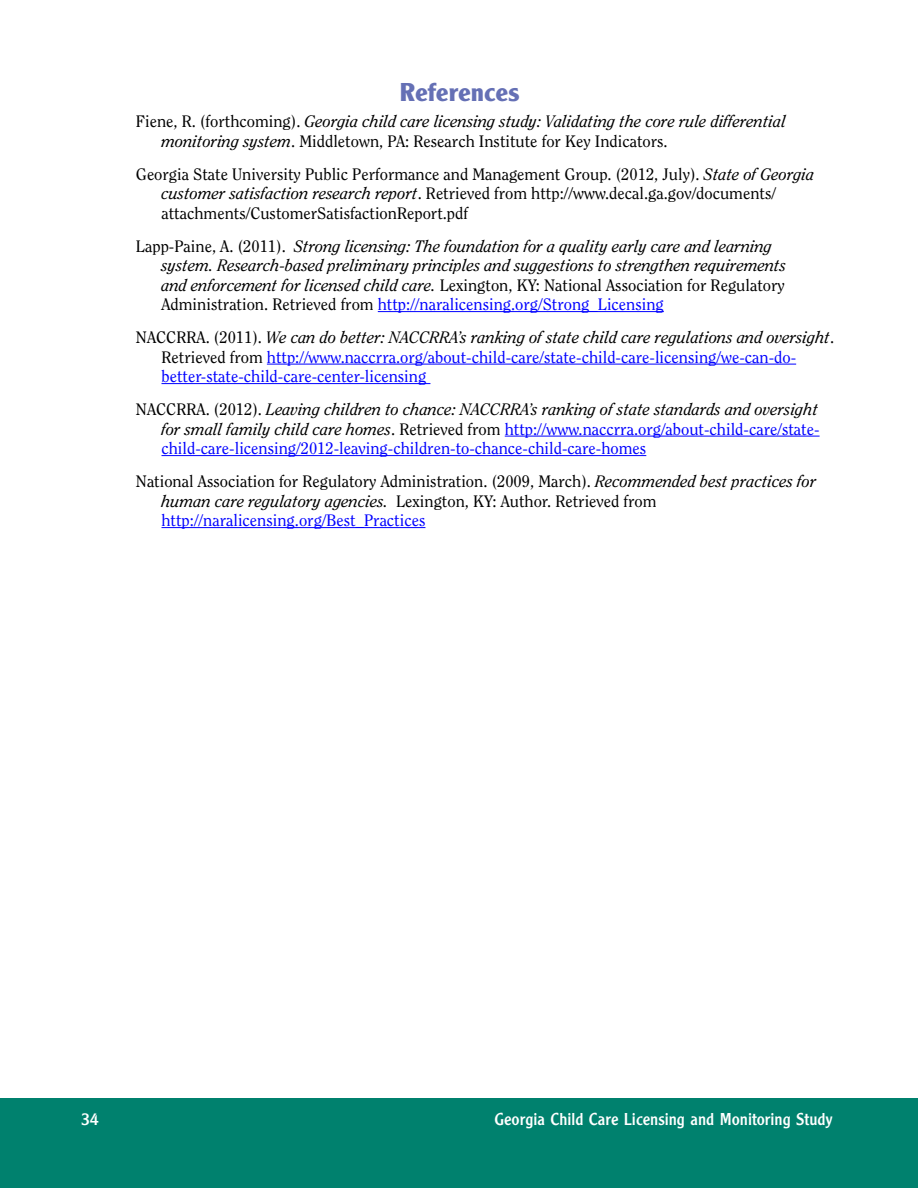
<style>
.page{position:relative;width:918px;height:1188px;background:#fff}
.page>*{position:absolute;margin:0;border:0;box-sizing:border-box;transform-origin:0 0}
.t1{font:700 27px "Clearface Got T";color:#6570b5}
.t2{font:18px "Clearface Got T";color:#fff}
.t3{font:italic 16.5px/19.5px "Clearface";color:#000}
.t4{font:16.5px/19.5px "Clearface";color:#00f}
.t5{font:16.5px/19.5px "Clearface";color:#000}
.s1{font-style:normal}
.s2{font-style:italic}
.s3{font-style:normal;color:#00f}
.s4{color:#000}
.s5{font-style:italic;color:#000}
.s6{color:#00f}
</style>
<div class="page">
<div style="left:0;top:1098px;width:918px;height:90px;background:#00816e"></div>
<hr style="left:378px;top:311px;width:286px;height:1px;background:#00f">
<hr style="left:267px;top:364px;width:529px;height:1px;background:#00f">
<hr style="left:161px;top:383px;width:269px;height:1px;background:#00f">
<hr style="left:505px;top:436px;width:315px;height:1px;background:#00f">
<hr style="left:161px;top:455px;width:485px;height:1px;background:#00f">
<hr style="left:161px;top:527px;width:264px;height:1px;background:#00f">
<h1 class="t1" style="left:399px;top:76px;width:122px">References</h1>
<p class="t3" style="left:161px;top:111px;width:626px;text-indent:-25px"><span class="s1">Fiene, R. (forthcoming).</span> Georgia child care licensing study: Validating the core rule differential monitoring system<span class="s1">. Middletown, PA: Research Institute for Key Indicators.</span></p>
<p class="t5" style="left:161px;top:164px;width:654px;text-indent:-25px">Georgia State University Public Performance and Management Group. (2012, July). <span class="s2">State of Georgia customer satisfaction research report</span>. Retrieved from http://www.decal.ga.gov/documents/ attachments/CustomerSatisfactionReport.pdf</p>
<p class="t3" style="left:161px;top:236px;width:626px;text-indent:-25px"><span class="s1">Lapp-Paine, A. (2011).</span> Strong licensing: The foundation for a quality early care and learning system. Research-based preliminary principles and suggestions to strengthen requirements and enforcement for licensed child care. <span class="s1">Lexington, KY: National Association for Regulatory Administration. Retrieved from</span> <span class="s3">http://naralicensing.org/Strong_Licensing</span></p>
<p class="t4" style="left:161px;top:327px;width:674px;text-indent:-25px"><span class="s4">NACCRRA. (2011).</span> <span class="s5">We can do better: NACCRRA’s ranking of state child care regulations and oversight</span><span class="s4">.<br>Retrieved from</span> http://www.naccrra.org/about-child-care/state-child-care-licensing/we-can-do&shy;better-state-child-care-center-licensing</p>
<p class="t4" style="left:161px;top:399px;width:660px;text-align:justify;text-indent:-25px"><span class="s4">NACCRRA. (2012).</span> <span class="s5">Leaving children to chance: NACCRRA’s ranking of state standards and oversight for small family child care homes</span><span class="s4">. Retrieved from</span> http://www.naccrra.org/about-child-care/state&shy;child-care-licensing/2012-leaving-children-to-chance-child-care-homes</p>
<p class="t5" style="left:161px;top:471px;width:657px;text-indent:-25px">National Association for Regulatory Administration. (2009, March). <span class="s2">Recommended best practices for human care regulatory agencies.</span> Lexington, KY: Author. Retrieved from <span class="s6">http://naralicensing.org/Best_Practices</span></p>
<p class="t2" style="left:81px;top:1109px;width:19px">34</p>
<p class="t2" style="left:494px;top:1109px;width:340px">Georgia Child Care Licensing and Monitoring Study</p>
</div>
